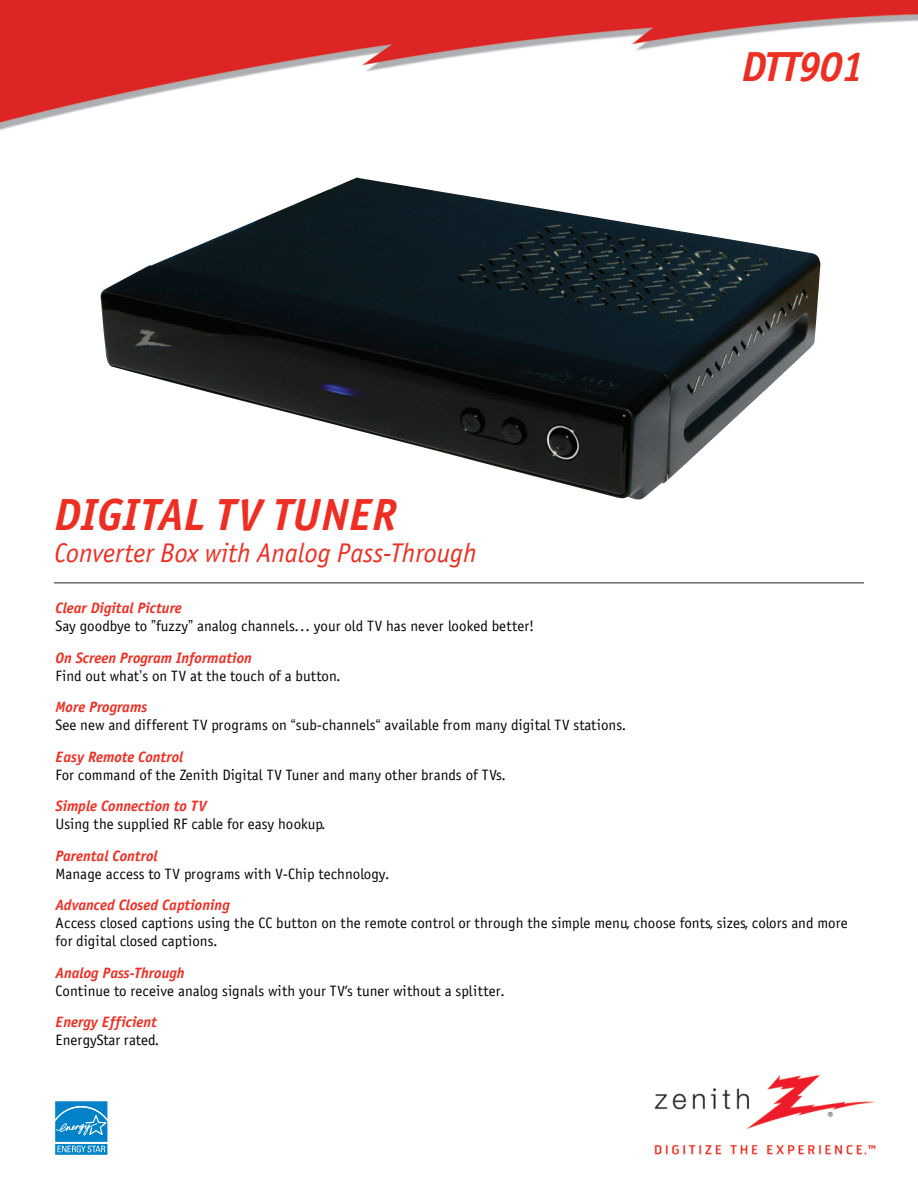
<style>
.page{position:relative;width:918px;height:1188px;background:#fff}
.page>*{position:absolute;margin:0;border:0;box-sizing:border-box;transform-origin:0 0}
.t1{font:italic 45px "Officina Sans Bold A";color:#ee2e22}
.t2{font:italic 42px "Officina Sans Bold A";letter-spacing:-.05em;color:#ee2e22}
.t3{font:italic 27px "Officina Sans Book A";color:#ee2e22}
.definition_red_head{font:15px/18px "Officina Sans Book A";color:#040503}
.s1{font-family:"Officina Sans Bold A";font-style:italic;color:#ee2e22}
.s2{font-family:"Arial"}
</style>
<div class="page">
<img style="left:0;top:0;width:918px;height:1155px">
<img style="left:94px;top:171px;width:735px;height:333px">
<img style="left:100px;top:178px;width:721px;height:323px">
<div style="left:35px;top:655px;width:848px;height:399px;background:#fff"></div>
<div style="left:54px;top:1100px;width:55px;height:43px;background:#fff"></div>
<svg style="left:54px;top:1101px;width:55px;height:54px;background:#3b9ed4"></svg>
<hr style="left:54px;top:583px;width:810px;height:1px;background:#231f20">
<p class="t1" style="left:54px;top:488px;width:344px">DIGITAL TV TUNER</p>
<p class="t3" style="left:54px;top:538px;width:424px">Converter Box with Analog Pass-Through</p>
<p class="t2" style="left:742px;top:42px;width:124px">DTT901</p>
<p class="definition_red_head" style="left:56px;top:600px;width:480px"><span class="s1">Clear Digital Picture<br></span>Say goodbye to <span class="s2">”</span>fuzzy<span class="s2">”</span> analog channels... your old TV has never looked better!</p>
<p class="definition_red_head" style="left:56px;top:649px;width:287px"><span class="s1">On Screen Program Information<br></span>Find out what<span class="s2">’</span>s on TV at the touch of a button.</p>
<p class="definition_red_head" style="left:56px;top:699px;width:572px"><span class="s1">More Programs<br></span>See new and different TV programs on <span class="s2">“</span>sub-channels<span class="s2">“</span> available from many digital TV stations.</p>
<p class="definition_red_head" style="left:56px;top:748px;width:452px"><span class="s1">Easy Remote Control<br></span>For command of the Zenith Digital TV Tuner and many other brands of TVs.</p>
<p class="definition_red_head" style="left:56px;top:798px;width:272px"><span class="s1">Simple Connection to TV<br></span>Using the supplied RF cable for easy hookup.</p>
<p class="definition_red_head" style="left:56px;top:847px;width:336px"><span class="s1">Parental Control<br></span>Manage access to TV programs with V-Chip technology.</p>
<p class="definition_red_head" style="left:56px;top:897px;width:794px"><span class="s1">Advanced Closed Captioning<br></span>Access closed captions using the CC button on the remote control or through the simple menu, choose fonts, sizes, colors and more for digital closed captions.</p>
<p class="definition_red_head" style="left:56px;top:964px;width:451px"><span class="s1">Analog Pass-Through<br></span>Continue to receive analog signals with your TVÔs tuner without a splitter.</p>
<p class="definition_red_head" style="left:56px;top:1014px;width:105px"><span class="s1">Energy Efficient<br></span>EnergyStar rated.</p>
</div>
